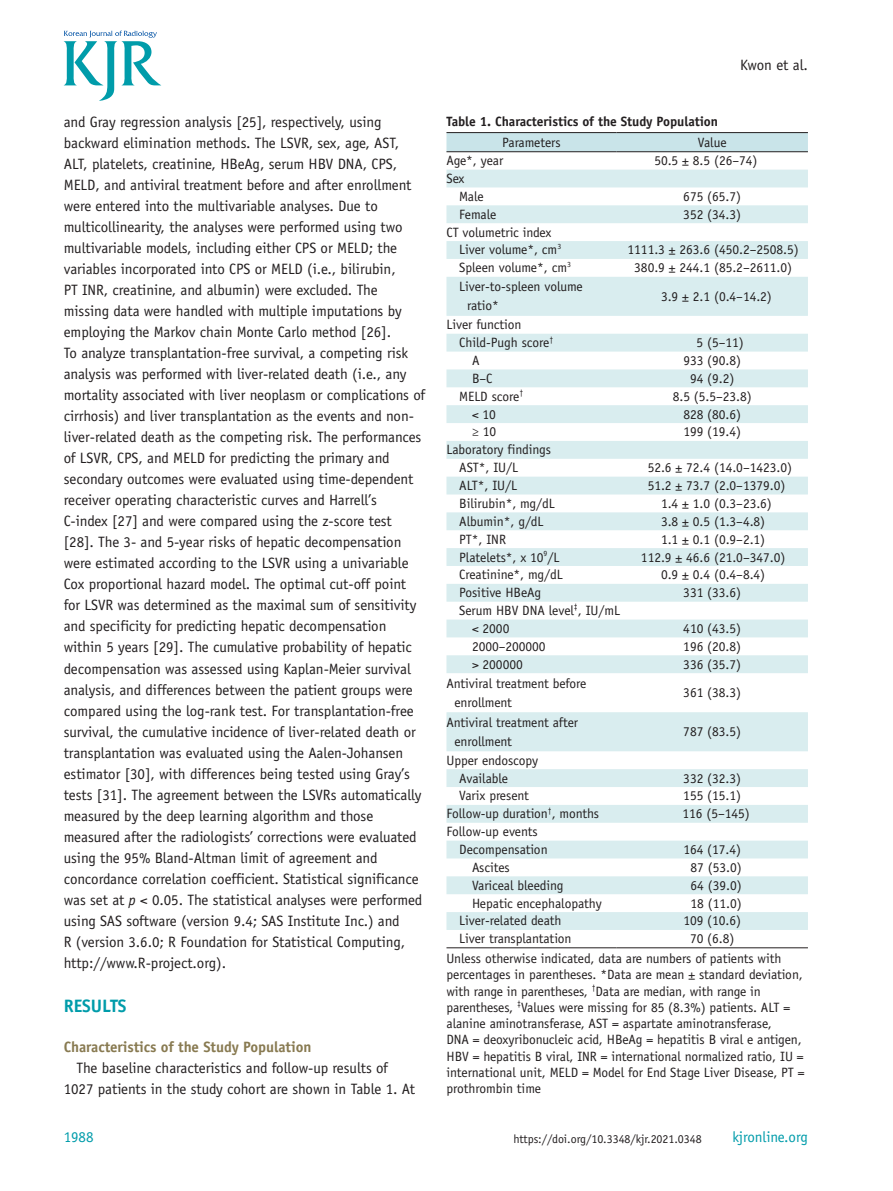
<style>
.page{position:relative;width:893px;height:1191px;background:#fff}
.page>*{position:absolute;margin:0;border:0;box-sizing:border-box;transform-origin:0 0}
.t1{font:700 18px "Officina Sans Std";letter-spacing:-.005em;color:#009caa}
.t2{font:15px/21px "Officina Sans Std";letter-spacing:-.005em;color:#231f20}
.t3{font:700 15px "Officina Sans Std";letter-spacing:-.005em;color:#887a51}
.t4{font:15px "Officina Sans Std";letter-spacing:-.005em;color:#009caa}
.t5{font:13.5px/17.9px "Officina Sans Std";letter-spacing:-.005em;color:#231f20}
.t6{font:700 13.5px/20.5px "Officina Sans Std";letter-spacing:-.005em;color:#231f20}
.t7{font:12px "Officina Sans Std";letter-spacing:-.005em;color:#231f20}
.s1{font-style:italic}
.s2{font-weight:400}
</style>
<div class="page">
<svg style="left:64px;top:31px;width:97px;height:70px"></svg>
<div style="left:446px;top:133px;width:362px;height:18px;background:#c9e4e9"></div>
<svg style="left:446px;top:170px;width:362px;height:760px;fill:#dbeef0"></svg>
<hr style="left:446px;top:947px;width:171px;height:1px;background:#231f20">
<hr style="left:617px;top:947px;width:191px;height:1px;background:#231f20">
<hr style="left:446px;top:132px;width:171px;height:1px;background:#231f20">
<hr style="left:617px;top:132px;width:191px;height:1px;background:#231f20">
<hr style="left:446px;top:151px;width:171px;height:1px;background:#231f20">
<hr style="left:617px;top:151px;width:191px;height:1px;background:#231f20">
<p class="t2" style="left:64px;top:112px;width:363px">and Gray regression analysis [25], respectively, using backward elimination methods. The LSVR, sex, age, AST, ALT, platelets, creatinine, HBeAg, serum HBV DNA, CPS, MELD, and antiviral treatment before and after enrollment were entered into the multivariable analyses. Due to multicollinearity, the analyses were performed using two multivariable models, including either CPS or MELD; the variables incorporated into CPS or MELD (i.e., bilirubin,<br>PT INR, creatinine, and albumin) were excluded. The missing data were handled with multiple imputations by employing the Markov chain Monte Carlo method [26].<br>To analyze transplantation-free survival, a competing risk analysis was performed with liver-related death (i.e., any mortality associated with liver neoplasm or complications of cirrhosis) and liver transplantation as the events and non&shy;liver-related death as the competing risk. The performances of LSVR, CPS, and MELD for predicting the primary and secondary outcomes were evaluated using time-dependent receiver operating characteristic curves and Harrell’s<br>C-index [27] and were compared using the z-score test [28]. The 3- and 5-year risks of hepatic decompensation were estimated according to the LSVR using a univariable Cox proportional hazard model. The optimal cut-off point for LSVR was determined as the maximal sum of sensitivity and specificity for predicting hepatic decompensation within 5 years [29]. The cumulative probability of hepatic decompensation was assessed using Kaplan-Meier survival analysis, and differences between the patient groups were compared using the log-rank test. For transplantation-free survival, the cumulative incidence of liver-related death or transplantation was evaluated using the Aalen-Johansen estimator [30], with differences being tested using Gray’s tests [31]. The agreement between the LSVRs automatically measured by the deep learning algorithm and those measured after the radiologists’ corrections were evaluated using the 95% Bland-Altman limit of agreement and concordance correlation coefficient. Statistical significance was set at <span class="s1">p</span> &lt; 0.05. The statistical analyses were performed using SAS software (version 9.4; SAS Institute Inc.) and<br>R (version 3.6.0; R Foundation for Statistical Computing, http://www.R-project.org).</p>
<p class="t1" style="left:64px;top:994px;width:64px">RESULTS</p>
<p class="t3" style="left:64px;top:1037px;width:249px">Characteristics of the Study Population</p>
<p class="t2" style="left:77px;top:1057px;width:313px">The baseline characteristics and follow-up results of</p>
<p class="t2" style="left:64px;top:1078px;width:353px">1027 patients in the study cohort are shown in Table 1. At</p>
<p class="t4" style="left:64px;top:1128px;width:31px">1988</p>
<p class="t2" style="left:740px;top:54px;width:69px">Kwon et al.</p>
<p class="t6" style="left:502px;top:111px;width:217px;text-indent:-56px">Table 1. Characteristics of the Study Population<br><span class="s2">Parameters</span></p>
<p class="t5" style="left:698px;top:133px;width:30px">Value</p>
<p class="t5" style="left:446px;top:152px;width:58px">Age*, year</p>
<p class="t5" style="left:654px;top:152px;width:105px">50.5 ± 8.5 (26–74)</p>
<p class="t5" style="left:459px;top:169px;width:26px;text-indent:-13px">Sex<br>Male</p>
<p class="t5" style="left:683px;top:187px;width:59px">675 (65.7)</p>
<p class="t5" style="left:459px;top:205px;width:39px">Female</p>
<p class="t5" style="left:683px;top:205px;width:59px">352 (34.3)</p>
<p class="t5" style="left:459px;top:223px;width:104px;text-indent:-13px">CT volumetric index<br>Liver volume*, cm<sup>3</sup></p>
<p class="t5" style="left:628px;top:241px;width:173px">1111.3 ± 263.6 (450.2–2508.5)</p>
<p class="t5" style="left:459px;top:259px;width:113px">Spleen volume*, cm<sup>3</sup></p>
<p class="t5" style="left:634px;top:259px;width:159px">380.9 ± 244.1 (85.2–2611.0)</p>
<p class="t5" style="left:467px;top:277px;width:117px;line-height:18.8px;text-indent:-8px">Liver-to-spleen volume ratio*</p>
<p class="t5" style="left:661px;top:287px;width:112px">3.9 ± 2.1 (0.4–14.2)</p>
<p class="t5" style="left:459px;top:316px;width:96px;text-indent:-13px">Liver function<br>Child-Pugh score<sup>†</sup></p>
<p class="t5" style="left:696px;top:334px;width:49px">5 (5–11)</p>
<p class="t5" style="left:472px;top:351px;width:9px">A</p>
<p class="t5" style="left:683px;top:351px;width:59px">933 (90.8)</p>
<p class="t5" style="left:472px;top:369px;width:22px">B–C</p>
<p class="t5" style="left:690px;top:369px;width:46px">94 (9.2)</p>
<p class="t5" style="left:459px;top:387px;width:66px">MELD score<sup>†</sup></p>
<p class="t5" style="left:673px;top:387px;width:81px">8.5 (5.5–23.8)</p>
<p class="t5" style="left:472px;top:405px;width:26px">&lt; 10</p>
<p class="t5" style="left:683px;top:405px;width:59px">828 (80.6)</p>
<p class="t5" style="left:472px;top:423px;width:26px">≥ 10</p>
<p class="t5" style="left:683px;top:423px;width:59px">199 (19.4)</p>
<p class="t5" style="left:459px;top:441px;width:93px;text-indent:-13px">Laboratory findings<br>AST*, IU/L</p>
<p class="t5" style="left:648px;top:459px;width:146px">52.6 ± 72.4 (14.0–1423.0)</p>
<p class="t5" style="left:459px;top:476px;width:59px">ALT*, IU/L</p>
<p class="t5" style="left:648px;top:476px;width:139px">51.2 ± 73.7 (2.0–1379.0)</p>
<p class="t5" style="left:459px;top:494px;width:97px">Bilirubin*, mg/dL</p>
<p class="t5" style="left:661px;top:494px;width:112px">1.4 ± 1.0 (0.3–23.6)</p>
<p class="t5" style="left:459px;top:512px;width:86px">Albumin*, g/dL</p>
<p class="t5" style="left:661px;top:512px;width:106px">3.8 ± 0.5 (1.3–4.8)</p>
<p class="t5" style="left:459px;top:530px;width:48px">PT*, INR</p>
<p class="t5" style="left:661px;top:530px;width:106px">1.1 ± 0.1 (0.9–2.1)</p>
<p class="t5" style="left:459px;top:548px;width:102px">Platelets*, x 10<sup>9</sup>/L</p>
<p class="t5" style="left:641px;top:548px;width:146px">112.9 ± 46.6 (21.0–347.0)</p>
<p class="t5" style="left:459px;top:566px;width:105px">Creatinine*, mg/dL</p>
<p class="t5" style="left:661px;top:566px;width:106px">0.9 ± 0.4 (0.4–8.4)</p>
<p class="t5" style="left:459px;top:584px;width:83px">Positive HBeAg</p>
<p class="t5" style="left:683px;top:584px;width:59px">331 (33.6)</p>
<p class="t5" style="left:472px;top:601px;width:150px;text-indent:-13px">Serum HBV DNA level<sup>‡</sup>, IU/mL &lt; 2000</p>
<p class="t5" style="left:683px;top:619px;width:59px">410 (43.5)</p>
<p class="t5" style="left:472px;top:637px;width:75px">2000–200000</p>
<p class="t5" style="left:683px;top:637px;width:59px">196 (20.8)</p>
<p class="t5" style="left:472px;top:655px;width:52px">&gt; 200000</p>
<p class="t5" style="left:683px;top:655px;width:59px">336 (35.7)</p>
<p class="t5" style="left:454px;top:674px;width:134px;line-height:18.8px;text-indent:-8px">Antiviral treatment before enrollment</p>
<p class="t5" style="left:683px;top:683px;width:59px">361 (38.3)</p>
<p class="t5" style="left:454px;top:713px;width:125px;line-height:18.8px;text-indent:-8px">Antiviral treatment after enrollment</p>
<p class="t5" style="left:683px;top:722px;width:59px">787 (83.5)</p>
<p class="t5" style="left:459px;top:751px;width:81px;text-indent:-13px">Upper endoscopy<br>Available</p>
<p class="t5" style="left:683px;top:769px;width:59px">332 (32.3)</p>
<p class="t5" style="left:459px;top:787px;width:71px">Varix present</p>
<p class="t5" style="left:683px;top:787px;width:59px">155 (15.1)</p>
<p class="t5" style="left:446px;top:805px;width:154px">Follow-up duration<sup>†</sup>, months</p>
<p class="t5" style="left:682px;top:805px;width:69px">116 (5–145)</p>
<p class="t5" style="left:459px;top:822px;width:90px;text-indent:-13px">Follow-up events<br>Decompensation</p>
<p class="t5" style="left:683px;top:840px;width:59px">164 (17.4)</p>
<p class="t5" style="left:472px;top:858px;width:39px">Ascites</p>
<p class="t5" style="left:691px;top:858px;width:53px">87 (53.0)</p>
<p class="t5" style="left:472px;top:876px;width:93px">Variceal bleeding</p>
<p class="t5" style="left:691px;top:876px;width:53px">64 (39.0)</p>
<p class="t5" style="left:472px;top:894px;width:131px">Hepatic encephalopathy</p>
<p class="t5" style="left:691px;top:894px;width:53px">18 (11.0)</p>
<p class="t5" style="left:459px;top:912px;width:104px">Liver-related death</p>
<p class="t5" style="left:683px;top:912px;width:59px">109 (10.6)</p>
<p class="t5" style="left:459px;top:929px;width:114px">Liver transplantation</p>
<p class="t5" style="left:446px;top:928px;width:336px;line-height:20.1px;text-indent:243px">70 (6.8)<br>Unless otherwise indicated, data are numbers of patients with</p>
<p class="t5" style="left:446px;top:966px;width:359px;line-height:16.2px">percentages in parentheses. *Data are mean ± standard deviation, with range in parentheses, <sup>†</sup>Data are median, with range in parentheses, <sup>‡</sup>Values were missing for 85 (8.3%) patients. ALT = alanine aminotransferase, AST = aspartate aminotransferase,<br>DNA = deoxyribonucleic acid, HBeAg = hepatitis B viral e antigen, HBV = hepatitis B viral, INR = international normalized ratio, IU = international unit, MELD = Model for End Stage Liver Disease, PT = prothrombin time</p>
<p class="t7" style="left:513px;top:1132px;width:190px">https://doi.org/10.3348/kjr.2021.0348</p>
<p class="t4" style="left:732px;top:1128px;width:77px">kjronline.org</p>
</div>
